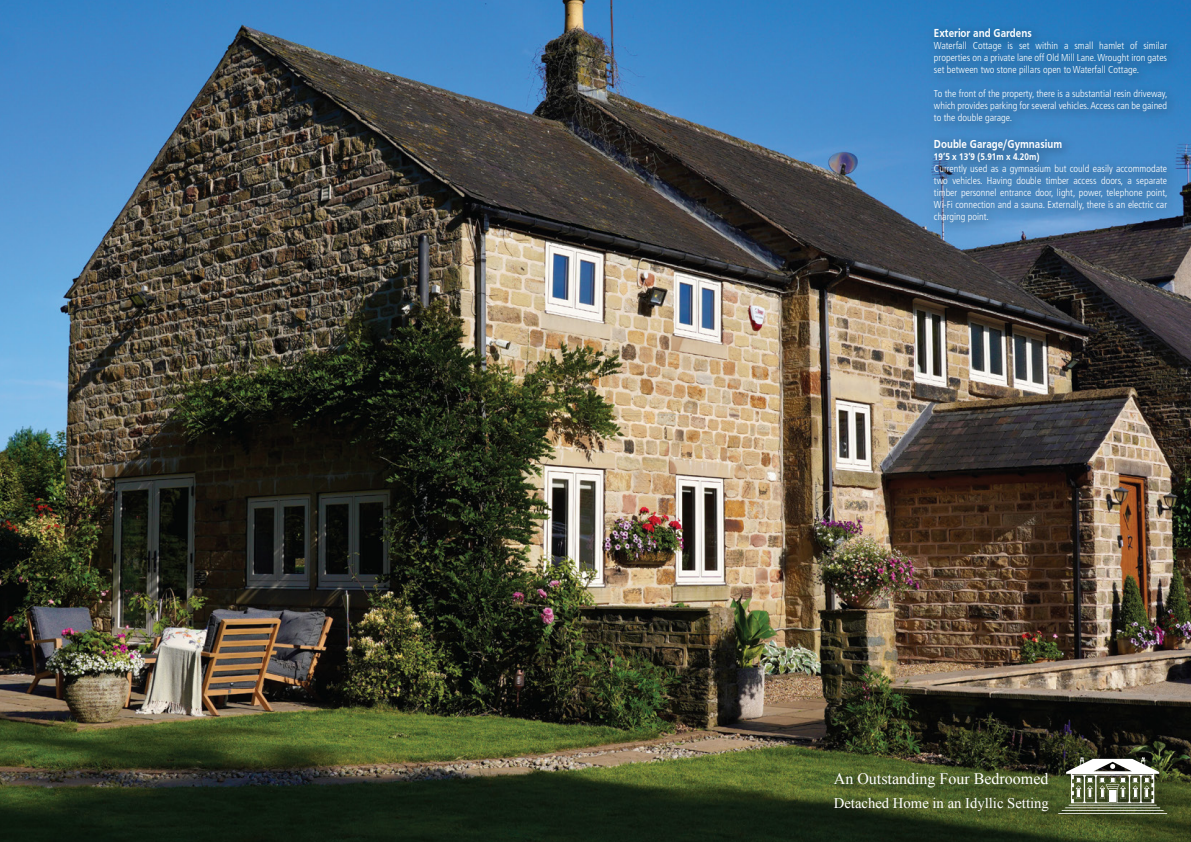
<style>
.page{position:relative;width:1191px;height:842px;background:#fff}
.page>*{position:absolute;margin:0;border:0;box-sizing:border-box;transform-origin:0 0}
.t1{font:16px "Times New Roman";color:#fff}
.t2{font:14.7px "Times New Roman";color:#fff}
.t3{font:700 12px "Frutiger Cnd";color:#fff}
.t4{font:300 condensed 10px/12px "Frutiger LT Std";color:#fff;text-align:justify}
.t5{font:700 10px "Frutiger Cnd";color:#fff}
</style>
<div class="page">
<img style="left:0;top:0;width:1191px;height:842px">
<img style="left:1048px;top:748px;width:139px;height:87px">
<svg style="left:1058px;top:757px;width:109px;height:4px"></svg>
<img style="left:824px;top:761px;width:350px;height:81px">
<img style="left:824px;top:786px;width:327px;height:56px">
<img style="left:921px;top:15px;width:266px;height:225px">
<p class="t3" style="left:934px;top:26px;width:99px">Exterior and Gardens</p>
<p class="t4" style="left:934px;top:40px;width:235px">Waterfall Cottage is set within a small hamlet of similar properties on a private lane off Old Mill Lane. Wrought iron gates set between two stone pillars open to Waterfall Cottage.</p>
<p class="t4" style="left:934px;top:88px;width:235px">To the front of the property, there is a substantial resin driveway, which provides parking for several vehicles. Access can be gained to the double garage.</p>
<p class="t3" style="left:934px;top:137px;width:130px">Double Garage/Gymnasium</p>
<p class="t5" style="left:934px;top:150px;width:107px">19’5 x 13’9 (5.91m x 4.20m)</p>
<p class="t4" style="left:934px;top:162px;width:235px">Currently used as a gymnasium but could easily accommodate two vehicles. Having double timber access doors, a separate timber personnel entrance door, light, power, telephone point, Wi-Fi connection and a sauna. Externally, there is an electric car charging point.</p>
<h1 class="t1" style="left:833px;top:767px;width:216px">An Outstanding Four Bedroomed</h1>
<h2 class="t2" style="left:833px;top:793px;width:217px">Detached Home in an Idyllic Setting</h2>
</div>
